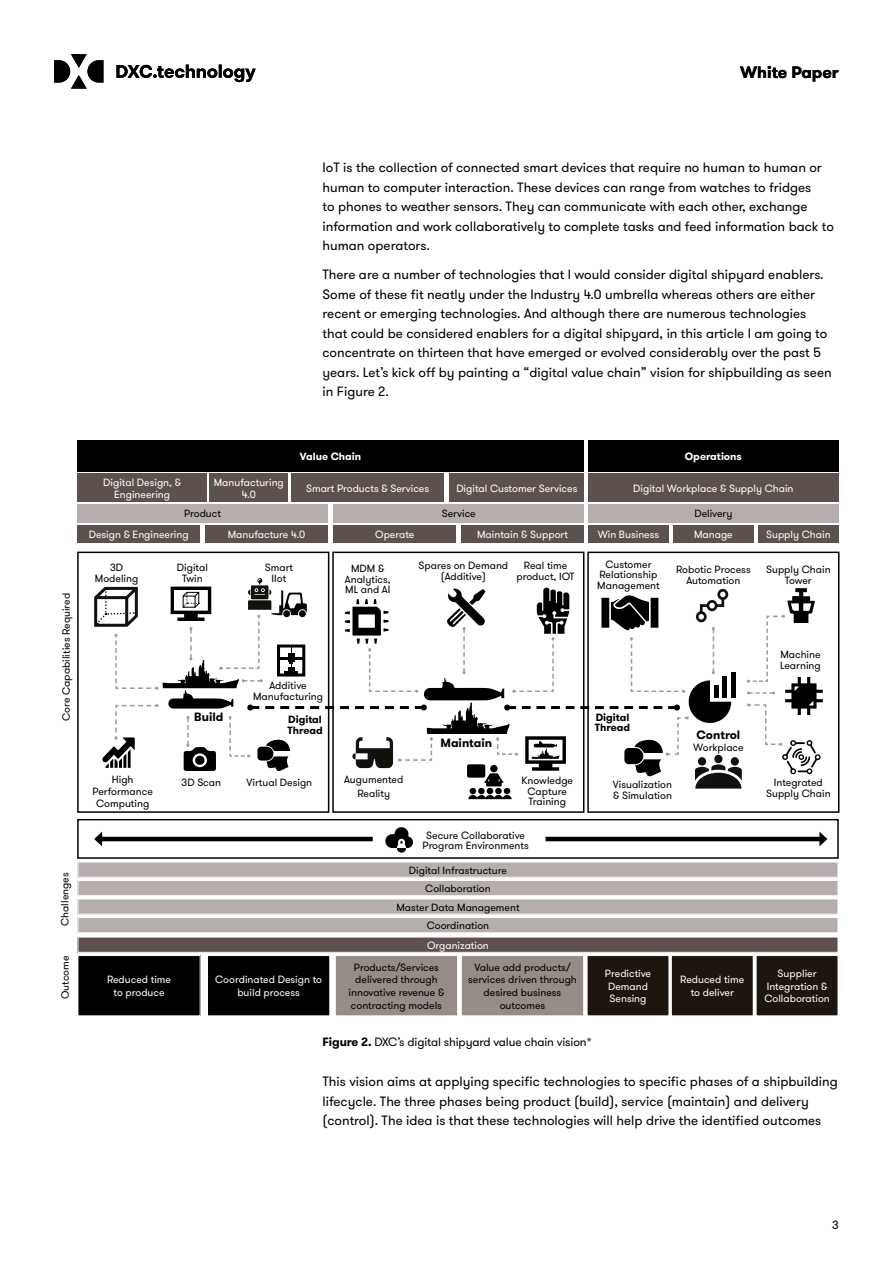
<style>
.page{position:relative;width:893px;height:1263px;background:#fff}
.page>*{position:absolute;margin:0;border:0;box-sizing:border-box;transform-origin:0 0}
.t1{font:700 16.5px "GT Walsheim Pro";color:#000}
.t2{font:13.5px/19.5px "GT Walsheim Pro";color:#000}
.t3{font:12px "GT Walsheim Pro";letter-spacing:-.01em;color:#000}
.t4{font:700 12px "GT Walsheim Pro";color:#000}
.t5{font:10.5px/10.5px "GT Walsheim Pro";color:#000;text-align:center}
.t6{font:10.5px/12.6px "GT Walsheim Pro";color:#fff;text-align:center}
.t7{font:700 10.5px/10.5px "GT Walsheim Pro";color:#000}
.t8{font:700 10.5px "GT Walsheim Pro";color:#fff}
.s1{font-weight:700}
</style>
<div class="page">
<svg style="left:54px;top:54px;width:202px;height:35px"></svg>
<div style="left:588px;top:441px;width:251px;height:31px;background:#000"></div>
<div style="left:588px;top:504px;width:251px;height:19px;background:#b5aeac"></div>
<div style="left:333px;top:504px;width:251px;height:19px;background:#b5aeac"></div>
<div style="left:77px;top:504px;width:251px;height:19px;background:#b5aeac"></div>
<div style="left:78px;top:862px;width:760px;height:15px;background:#b5aeac"></div>
<div style="left:78px;top:861px;width:760px;height:17px;border:1px solid #fff"></div>
<div style="left:78px;top:880px;width:760px;height:16px;background:#b5aeac"></div>
<div style="left:78px;top:880px;width:760px;height:16px;border:1px solid #fff"></div>
<div style="left:78px;top:899px;width:760px;height:15px;background:#b5aeac"></div>
<div style="left:78px;top:898px;width:760px;height:17px;border:1px solid #fff"></div>
<div style="left:78px;top:917px;width:760px;height:16px;background:#b5aeac"></div>
<div style="left:78px;top:917px;width:760px;height:16px;border:1px solid #fff"></div>
<div style="left:78px;top:937px;width:760px;height:15px;background:#5d514d"></div>
<div style="left:78px;top:937px;width:760px;height:16px;border:1px solid #fff"></div>
<div style="left:78px;top:955px;width:122px;height:61px;background:#000"></div>
<div style="left:78px;top:955px;width:123px;height:61px;border:1px solid #fff"></div>
<div style="left:207px;top:955px;width:123px;height:61px;background:#000"></div>
<div style="left:207px;top:955px;width:123px;height:61px;border:1px solid #fff"></div>
<div style="left:335px;top:955px;width:123px;height:61px;background:#958b87"></div>
<div style="left:335px;top:955px;width:123px;height:61px;border:1px solid #fff"></div>
<div style="left:461px;top:955px;width:123px;height:61px;background:#958b87"></div>
<div style="left:461px;top:955px;width:123px;height:61px;border:1px solid #fff"></div>
<div style="left:587px;top:955px;width:82px;height:61px;background:#1d160f"></div>
<div style="left:587px;top:955px;width:82px;height:61px;border:1px solid #fff"></div>
<div style="left:671px;top:955px;width:82px;height:61px;background:#1d160f"></div>
<div style="left:671px;top:955px;width:83px;height:61px;border:1px solid #fff"></div>
<div style="left:756px;top:955px;width:82px;height:61px;background:#1d160f"></div>
<div style="left:756px;top:955px;width:82px;height:61px;border:1px solid #fff"></div>
<div style="left:587px;top:552px;width:252px;height:261px;background:#fff;border:2px solid #000"></div>
<div style="left:332px;top:552px;width:252px;height:261px;background:#fff;border:2px solid #000"></div>
<div style="left:77px;top:552px;width:252px;height:261px;background:#fff;border:2px solid #000"></div>
<div style="left:77px;top:819px;width:762px;height:40px;background:#fff;border:2px solid #000"></div>
<div style="left:588px;top:525px;width:81px;height:18px;background:#5d514d"></div>
<div style="left:673px;top:525px;width:81px;height:18px;background:#5d514d"></div>
<div style="left:758px;top:525px;width:81px;height:18px;background:#5d514d"></div>
<div style="left:588px;top:474px;width:251px;height:28px;background:#5d514d"></div>
<div style="left:450px;top:474px;width:134px;height:28px;background:#5d514d"></div>
<div style="left:291px;top:474px;width:153px;height:28px;background:#5d514d"></div>
<div style="left:209px;top:474px;width:79px;height:28px;background:#5d514d"></div>
<div style="left:77px;top:474px;width:130px;height:28px;background:#5d514d"></div>
<div style="left:77px;top:441px;width:507px;height:31px;background:#000"></div>
<svg style="left:385px;top:827px;width:28px;height:26px"></svg>
<svg style="left:94px;top:578px;width:729px;height:221px"></svg>
<hr style="left:546px;top:837px;width:275px;height:4px;background:#000">
<svg style="left:819px;top:832px;width:8px;height:14px"></svg>
<hr style="left:100px;top:837px;width:273px;height:4px;background:#000">
<svg style="left:94px;top:832px;width:8px;height:14px"></svg>
<div style="left:461px;top:525px;width:123px;height:18px;background:#5d514d"></div>
<div style="left:333px;top:525px;width:123px;height:18px;background:#5d514d"></div>
<div style="left:205px;top:525px;width:123px;height:18px;background:#5d514d"></div>
<div style="left:77px;top:525px;width:123px;height:18px;background:#5d514d"></div>
<p class="t1" style="left:740px;top:61px;width:100px">White Paper</p>
<p class="t2" style="left:322px;top:158px;width:513px">IoT is the collection of connected smart devices that require no human to human or human to computer interaction. These devices can range from watches to fridges<br>to phones to weather sensors. They can communicate with each other, exchange information and work collaboratively to complete tasks and feed information back to human operators.</p>
<p class="t2" style="left:322px;top:265px;width:511px">There are a number of technologies that I would consider digital shipyard enablers.<br>Some of these fit neatly under the Industry 4.0 umbrella whereas others are either recent or emerging technologies. And although there are numerous technologies that could be considered enablers for a digital shipyard, in this article I am going to concentrate on thirteen that have emerged or evolved considerably over the past 5 years. Let’s kick off by painting a “digital value chain” vision for shipbuilding as seen in Figure 2.</p>
<p class="t5" style="left:61px;top:721px;width:129px;rotate:-90deg">Core Capabilities Required</p>
<p class="t5" style="left:60px;top:926px;width:55px;rotate:-90deg">Challenges</p>
<p class="t5" style="left:60px;top:999px;width:45px;rotate:-90deg">Outcome</p>
<p class="t6" style="left:103px;top:476px;width:79px">Digital Design, &amp;<br>Engineering</p>
<p class="t6" style="left:214px;top:476px;width:72px">Manufacturing<br>4.0</p>
<p class="t8" style="left:300px;top:450px;width:63px">Value Chain</p>
<p class="t8" style="left:685px;top:450px;width:59px">Operations</p>
<p class="t6" style="left:306px;top:482px;width:125px">Smart Products &amp; Services</p>
<p class="t6" style="left:456px;top:482px;width:123px">Digital Customer Services</p>
<p class="t6" style="left:633px;top:482px;width:162px">Digital Workplace &amp; Supply Chain</p>
<p class="t5" style="left:184px;top:509px;width:39px">Product</p>
<p class="t5" style="left:442px;top:509px;width:35px">Service</p>
<p class="t5" style="left:694px;top:509px;width:40px">Delivery</p>
<p class="t6" style="left:89px;top:529px;width:101px">Design &amp; Engineering</p>
<p class="t6" style="left:228px;top:529px;width:79px">Manufacture 4.0</p>
<p class="t6" style="left:375px;top:529px;width:41px">Operate</p>
<p class="t6" style="left:477px;top:529px;width:92px">Maintain &amp; Support</p>
<p class="t5" style="left:95px;top:562px;width:45px">3D<br>Modeling</p>
<p class="t5" style="left:177px;top:562px;width:33px">Digital<br>Twin</p>
<p class="t5" style="left:265px;top:562px;width:30px">Smart<br>IIot</p>
<p class="t5" style="left:345px;top:563px;width:47px">MDM &amp;<br>Analytics,<br>ML and AI</p>
<p class="t5" style="left:419px;top:560px;width:91px">Spares on Demand (Additive)</p>
<p class="t5" style="left:516px;top:560px;width:60px">Real time product, IOT</p>
<p class="t6" style="left:766px;top:529px;width:66px">Supply Chain</p>
<p class="t6" style="left:598px;top:529px;width:63px">Win Business</p>
<p class="t6" style="left:694px;top:529px;width:40px">Manage</p>
<p class="t5" style="left:597px;top:559px;width:64px">Customer<br>Relationship<br>Management</p>
<p class="t5" style="left:676px;top:564px;width:76px">Robotic Process<br>Automation</p>
<p class="t5" style="left:766px;top:564px;width:66px">Supply Chain<br>Tower</p>
<p class="t5" style="left:93px;top:774px;width:62px;line-height:12px">High<br>Performance<br>Computing</p>
<p class="t5" style="left:780px;top:650px;width:42px;text-align:left">Machine<br>Learning</p>
<p class="t5" style="left:253px;top:681px;width:72px">Additive<br>Manufacturing</p>
<p class="t4" style="left:194px;top:708px;width:31px">Build</p>
<p class="t7" style="left:287px;top:714px;width:37px">Digital<br>Thread</p>
<p class="t4" style="left:440px;top:735px;width:53px">Maintain</p>
<p class="t7" style="left:595px;top:712px;width:37px">Digital<br>Thread</p>
<p class="t4" style="left:696px;top:727px;width:45px">Control</p>
<p class="t5" style="left:693px;top:742px;width:52px">Workplace</p>
<p class="t5" style="left:181px;top:777px;width:41px">3D Scan</p>
<p class="t5" style="left:247px;top:777px;width:67px">Virtual Design</p>
<p class="t5" style="left:344px;top:773px;width:61px;line-height:13.5px">Augumented<br>Reality</p>
<p class="t5" style="left:521px;top:775px;width:53px">Knowledge<br>Capture<br>Training</p>
<p class="t5" style="left:613px;top:780px;width:61px;text-align:left">Visualization &amp; Simulation</p>
<p class="t5" style="left:766px;top:778px;width:66px">Integrated<br>Supply Chain</p>
<p class="t5" style="left:422px;top:830px;width:108px">Secure Collaborative<br>Program Environments</p>
<p class="t5" style="left:396px;top:861px;width:125px;line-height:18.5px">Digital Infrastructure<br>Collaboration<br>Master Data Management<br>Coordination</p>
<p class="t6" style="left:427px;top:939px;width:63px">Organization</p>
<p class="t6" style="left:107px;top:974px;width:66px">Reduced time to produce</p>
<p class="t6" style="left:215px;top:974px;width:108px">Coordinated Design to build process</p>
<p class="t5" style="left:349px;top:961px;width:97px;line-height:12.6px">Products/Services delivered through innovative revenue &amp; contracting models</p>
<p class="t5" style="left:468px;top:961px;width:110px;line-height:12.6px">Value add products/ services driven through desired business outcomes</p>
<p class="t6" style="left:605px;top:967px;width:48px">Predictive<br>Demand<br>Sensing</p>
<p class="t6" style="left:680px;top:974px;width:66px">Reduced time to deliver</p>
<p class="t6" style="left:764px;top:967px;width:67px">Supplier<br>Integration &amp;<br>Collaboration</p>
<p class="t3" style="left:322px;top:1034px;width:271px"><span class="s1">Figure 2.</span> DXC’s digital shipyard value chain vision*</p>
<p class="t2" style="left:322px;top:1072px;width:517px">This vision aims at applying specific technologies to specific phases of a shipbuilding lifecycle. The three phases being product (build), service (maintain) and delivery (control). The idea is that these technologies will help drive the identified outcomes</p>
<p class="t3" style="left:832px;top:1218px;width:8px">3</p>
</div>
